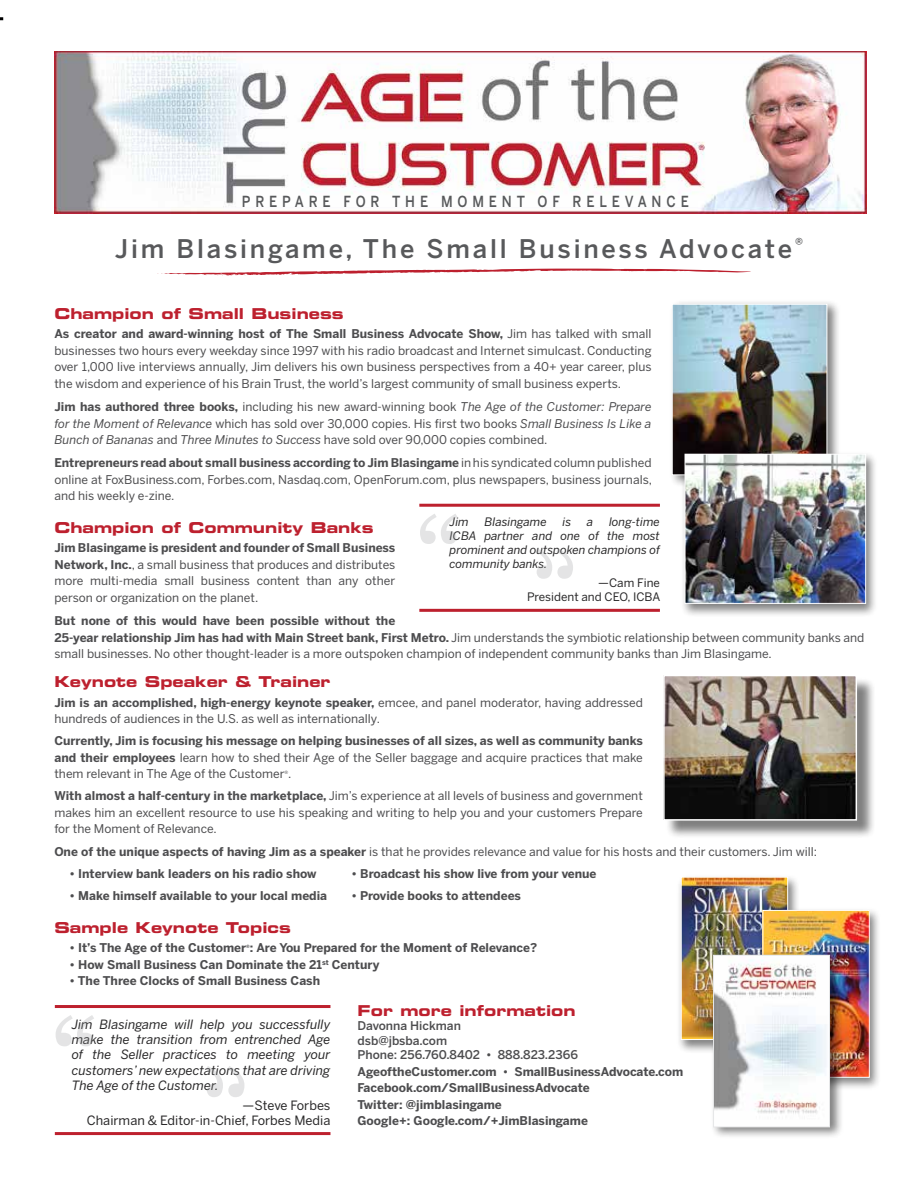
<style>
.page{position:relative;width:918px;height:1188px;background:#fff}
.page>*{position:absolute;margin:0;border:0;box-sizing:border-box;transform-origin:0 0}
.t1{font:118.8px "Georgia";color:#939598}
.t2{font:115.2px "Georgia";color:#939598}
.t3{font:500 25.5px "Benton Sans";letter-spacing:.11em;color:#58595b}
.t4{font:500 15.15px "Benton Sans";letter-spacing:.37em;color:#58595b;scale:.86 1}
.t5{font:15px "Eurostile LT Std Bold Ex 2";color:#bd202e}
.t6{font:italic 12.75px/15.3px "Benton Sans";color:#292829;text-align:justify}
.t7{font:12.75px "Benton Sans";color:#292829}
.t8{font:12px/16.5px "Benton Sans";color:#4d4d4f;text-align:justify}
.t9{font:700 12px/16.5px "Benton Sans";color:#4d4d4f;text-align:justify}
.t10{font:500 12px/14.4px "Benton Sans";color:#4d4d4f}
.t11{font:italic 11.7px/14px "Benton Sans";color:#292829;text-align:justify}
.t12{font:11.7px "Benton Sans";color:#292829}
.s1{font-weight:700}
.s2{font-style:italic}
.s3{font-weight:400}
.s4{font-weight:500}
</style>
<div class="page">
<img style="left:54px;top:51px;width:812px;height:162px">
<div style="left:676px;top:874px;width:124px;height:180px;background:#000;opacity:.5"></div>
<img style="left:683px;top:879px;width:103px;height:159px">
<div style="left:681px;top:877px;width:107px;height:163px;border:1px solid #fff"></div>
<div style="left:758px;top:907px;width:124px;height:184px;background:#000;opacity:.5"></div>
<img style="left:764px;top:912px;width:104px;height:164px">
<div style="left:762px;top:910px;width:108px;height:168px;border:1px solid #fff"></div>
<div style="left:710px;top:950px;width:134px;height:189px;background:#000;opacity:.5"></div>
<img style="left:715px;top:957px;width:113px;height:168px">
<div style="left:713px;top:955px;width:117px;height:172px;border:1px solid #e6e7e8"></div>
<div style="left:669px;top:299px;width:172px;height:188px;background:#000;opacity:.5"></div>
<img style="left:674px;top:306px;width:151px;height:167px">
<div style="left:672px;top:304px;width:155px;height:171px;border:1px solid #fff"></div>
<svg style="left:157px;top:269px;width:594px;height:7px"></svg>
<hr style="left:419px;top:504px;width:241px;height:3px;background:#bd202e">
<hr style="left:419px;top:609px;width:241px;height:3px;background:#bd202e">
<div style="left:680px;top:451px;width:198px;height:166px;background:#000;opacity:.5"></div>
<img style="left:687px;top:456px;width:177px;height:146px">
<div style="left:685px;top:454px;width:181px;height:150px;border:1px solid #fff"></div>
<hr style="left:55px;top:1005px;width:275px;height:3px;background:#bd202e">
<hr style="left:55px;top:1132px;width:275px;height:3px;background:#bd202e">
<div style="left:665px;top:677px;width:211px;height:162px;background:#000;opacity:.5"></div>
<img style="left:666px;top:678px;width:188px;height:140px">
<div style="left:663px;top:675px;width:194px;height:146px;border:2px solid #fff"></div>
<p class="t4" style="left:242px;top:192px;width:521px">PREPARE FOR THE MOMENT OF RELEVANCE</p>
<h3 class="t3" style="left:115px;top:233px;width:690px">Jim Blasingame, The Small Business Advocate<sup>®</sup></h3>
<p class="t5" style="left:54px;top:303px;width:291px">Champion of Small Business</p>
<p class="t8" style="left:54px;top:326px;width:599px"><span class="s1">As creator and award-winning host of The Small Business Advocate Show,</span> Jim has talked with small businesses two hours every weekday since 1997 with his radio broadcast and Internet simulcast. Conducting over 1,000 live interviews annually, Jim delivers his own business perspectives from a 40+ year career, plus the wisdom and experience of his Brain Trust, the world’s largest community of small business experts.</p>
<p class="t8" style="left:54px;top:398px;width:599px"><span class="s1">Jim has authored three books,</span> including his new award-winning book <span class="s2">The Age of the Customer: Prepare for the Moment of Relevance</span> which has sold over 30,000 copies. His first two books <span class="s2">Small Business Is Like a Bunch of Bananas</span> and <span class="s2">Three Minutes to Success</span> have sold over 90,000 copies combined.</p>
<p class="t8" style="left:54px;top:455px;width:599px"><span class="s1">Entrepreneurs read about small business according to Jim Blasingame</span> in his syndicated column published online at FoxBusiness.com, Forbes.com, Nasdaq.com, OpenForum.com, plus newspapers, business journals, and his weekly e-zine.</p>
<p class="t5" style="left:54px;top:517px;width:321px">Champion of Community Banks</p>
<p class="t8" style="left:54px;top:540px;width:342px"><span class="s1">Jim Blasingame is president and founder of Small Business Network, Inc.</span>, a small business that produces and distributes more multi-media small business content than any other person or organization on the planet.</p>
<p class="t8" style="left:54px;top:612px;width:811px;text-align:left"><span class="s1">But none of this would have been possible without the<br>25-year relationship Jim has had with Main Street bank, First Metro.</span> Jim understands the symbiotic relationship between community banks and small businesses. No other thought-leader is a more outspoken champion of independent community banks than Jim Blasingame.</p>
<p class="t5" style="left:54px;top:671px;width:278px">Keynote Speaker &amp; Trainer</p>
<p class="t8" style="left:54px;top:694px;width:590px"><span class="s1">Jim is an accomplished, high-energy keynote speaker,</span> emcee, and panel moderator, having addressed hundreds of audiences in the U.S. as well as internationally.</p>
<p class="t9" style="left:54px;top:732px;width:590px">Currently, Jim is focusing his message on helping businesses of all sizes, as well as community banks and their employees <span class="s3">learn how to shed their Age of the Seller baggage and acquire practices that make them relevant in The Age of the Customer</span><sup>®</sup><span class="s3">.</span></p>
<p class="t8" style="left:54px;top:787px;width:590px"><span class="s1">With almost a half-century in the marketplace,</span> Jim’s experience at all levels of business and government makes him an excellent resource to use his speaking and writing to help you and your customers Prepare for the Moment of Relevance.</p>
<p class="t8" style="left:54px;top:844px;width:764px"><span class="s1">One of the unique aspects of having Jim as a speaker</span> is that he provides relevance and value for his hosts and their customers. Jim will:</p>
<p class="t9" style="left:69px;top:865px;width:249px">• Interview bank leaders on his radio show</p>
<p class="t9" style="left:351px;top:865px;width:247px">• Broadcast his show live from your venue</p>
<p class="t9" style="left:69px;top:887px;width:259px">• Make himself available to your local media</p>
<p class="t9" style="left:351px;top:887px;width:171px">• Provide books to attendees</p>
<p class="t5" style="left:54px;top:917px;width:238px">Sample Keynote Topics</p>
<p class="t9" style="left:69px;top:939px;width:469px">• It’s The Age of the Customer<sup>®</sup>: Are You Prepared for the Moment of Relevance?</p>
<p class="t9" style="left:69px;top:956px;width:312px">• How Small Business Can Dominate the 21<sup>st</sup> Century</p>
<p class="t9" style="left:69px;top:972px;width:252px">• The Three Clocks of Small Business Cash</p>
<p class="t5" style="left:357px;top:1000px;width:220px">For more information</p>
<p class="t10" style="left:357px;top:1019px;width:222px">Davonna Hickman<br>dsb@jbsba.com<br>Phone: 256.760.8402 • 888.823.2366</p>
<p class="t9" style="left:357px;top:1063px;width:327px;text-align:left">AgeoftheCustomer.com <span class="s4">•</span> SmallBusinessAdvocate.com Facebook.com/SmallBusinessAdvocate<br>Twitter: @jimblasingame<br>Google+: Google.com/+JimBlasingame</p>
<h2 class="t2" style="left:416px;top:490px;width:49px">“</h2>
<p class="t11" style="left:450px;top:515px;width:21px">Jim</p>
<p class="t11" style="left:485px;top:515px;width:64px">Blasingame</p>
<p class="t11" style="left:562px;top:515px;width:10px">is</p>
<p class="t11" style="left:587px;top:515px;width:8px">a</p>
<p class="t11" style="left:450px;top:515px;width:212px;text-indent:159px">long-time ICBA partner and one of the most prominent and outspoken champions of community banks.</p>
<p class="t12" style="left:598px;top:575px;width:63px">—Cam Fine</p>
<p class="t12" style="left:527px;top:589px;width:134px">President and CEO, ICBA</p>
<h1 class="t1" style="left:51px;top:991px;width:50px">“</h1>
<p class="t6" style="left:72px;top:1016px;width:260px">Jim Blasingame will help you successfully make the transition from entrenched Age of the Seller practices to meeting your customers’ new expectations that are driving The Age of the Customer.</p>
<p class="t7" style="left:243px;top:1097px;width:89px">—Steve Forbes</p>
<p class="t7" style="left:87px;top:1113px;width:245px">Chairman &amp; Editor-in-Chief, Forbes Media</p>
</div>
